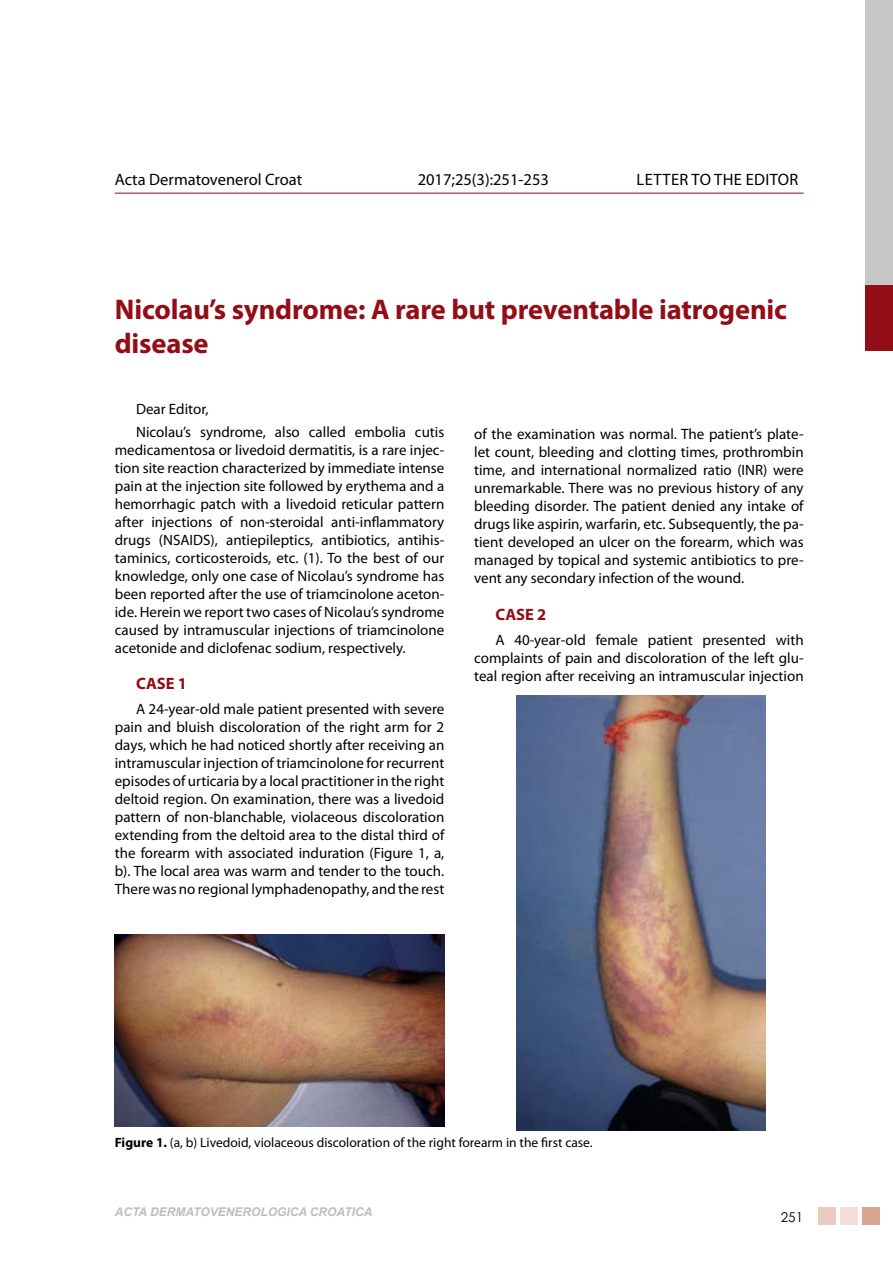
<style>
.page{position:relative;width:893px;height:1263px;background:#fff}
.page>*{position:absolute;margin:0;border:0;box-sizing:border-box;transform-origin:0 0}
.t1{font:700 28.5px/34.2px "Myriad Pro";letter-spacing:-.005em;color:#930d17}
.t2{font:16.5px "Myriad Pro";color:#000}
.t3{font:16.5px "Myriad Pro";letter-spacing:.02em;color:#000}
.t4{font:700 16.5px "Myriad Pro";color:#930d17}
.t5{font:15px/18px "Myriad Pro";color:#000;text-align:justify}
.t6{font:13.5px "Myriad Pro";color:#000}
.t7{font:13.5px "Century Gothic";color:#000}
.t8{font:italic 700 12px "Arial";color:#bcbdbe}
.s1{font-weight:700}
</style>
<div class="page">
<div style="left:865px;top:0;width:28px;height:322px;background:#c5c6c8"></div>
<div style="left:865px;top:285px;width:28px;height:66px;background:#930d17"></div>
<hr style="left:115px;top:193px;width:689px;height:1px;background:#930d17">
<div style="left:818px;top:1207px;width:18px;height:18px;background:#eacbbe"></div>
<div style="left:840px;top:1207px;width:18px;height:18px;background:#f3dfd7"></div>
<div style="left:863px;top:1207px;width:17px;height:18px;background:#d9a591"></div>
<img style="left:115px;top:934px;width:329px;height:192px">
<img style="left:517px;top:696px;width:248px;height:435px">
<p class="t2" style="left:115px;top:169px;width:189px">Acta Dermatovenerol Croat</p>
<p class="t2" style="left:418px;top:169px;width:133px">2017;25(3):251-253</p>
<p class="t3" style="left:637px;top:169px;width:163px">Letter to the editor</p>
<h1 class="t1" style="left:115px;top:291px;width:674px">Nicolau’s syndrome: A rare but preventable iatrogenic disease</h1>
<p class="t5" style="left:136px;top:398px;width:310px;line-height:22.2px">Dear Editor,<br>Nicolau’s syndrome, also called embolia cutis</p>
<p class="t5" style="left:115px;top:440px;width:331px">medicamentosa or livedoid dermatitis, is a rare injec&shy;tion site reaction characterized by immediate intense pain at the injection site followed by erythema and a hemorrhagic patch with a livedoid reticular pattern after injections of non-steroidal anti-inflammatory drugs (NSAIDS), antiepileptics, antibiotics, antihis&shy;taminics, corticosteroids, etc. (1). To the best of our knowledge, only one case of Nicolau’s syndrome has been reported after the use of triamcinolone aceton&shy;ide. Herein we report two cases of Nicolau’s syndrome caused by intramuscular injections of triamcinolone acetonide and diclofenac sodium, respectively.</p>
<p class="t4" style="left:136px;top:673px;width:53px">CASE 1</p>
<p class="t5" style="left:115px;top:699px;width:331px;text-indent:21px">A 24-year-old male patient presented with severe pain and bluish discoloration of the right arm for 2 days, which he had noticed shortly after receiving an intramuscular injection of triamcinolone for recurrent episodes of urticaria by a local practitioner in the right deltoid region. On examination, there was a livedoid pattern of non-blanchable, violaceous discoloration extending from the deltoid area to the distal third of the forearm with associated induration (Figure 1, a, b). The local area was warm and tender to the touch.<br>There was no regional lymphadenopathy, and the rest</p>
<p class="t5" style="left:474px;top:425px;width:331px">of the examination was normal. The patient’s plate&shy;let count, bleeding and clotting times, prothrombin time, and international normalized ratio (INR) were unremarkable. There was no previous history of any bleeding disorder. The patient denied any intake of drugs like aspirin, warfarin, etc. Subsequently, the pa&shy;tient developed an ulcer on the forearm, which was managed by topical and systemic antibiotics to pre&shy;vent any secondary infection of the wound.</p>
<p class="t4" style="left:495px;top:604px;width:53px">CASE 2</p>
<p class="t5" style="left:474px;top:630px;width:331px;text-indent:21px">A 40-year-old female patient presented with complaints of pain and discoloration of the left glu&shy;teal region after receiving an intramuscular injection</p>
<p class="t6" style="left:115px;top:1134px;width:479px"><span class="s1">Figure 1.</span> (a, b) Livedoid, violaceous discoloration of the right forearm in the first case.</p>
<p class="t8" style="left:115px;top:1204px;width:259px">ACTA DERMATOVENEROLOGICA CROATICA</p>
<p class="t7" style="left:781px;top:1207px;width:24px">251</p>
</div>
